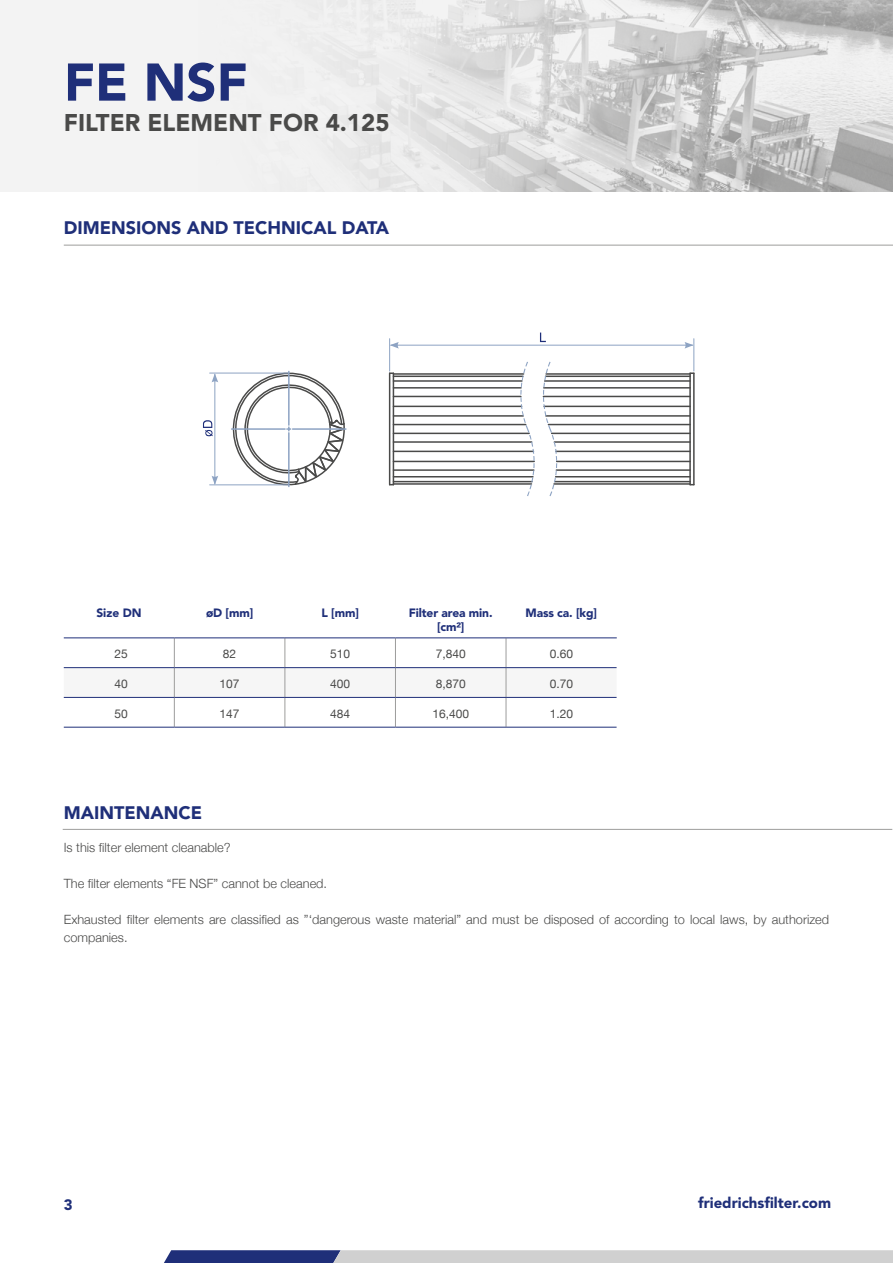
<style>
.page{position:relative;width:893px;height:1263px;background:#fff}
.page>*{position:absolute;margin:0;border:0;box-sizing:border-box;transform-origin:0 0}
.t1{font:900 52.5px "Avenir LT Std";color:#1f2f79}
.t2{font:900 24px "Avenir LT Std";color:#4a4a49}
.t3{font:900 18px "Avenir LT Std";color:#1f2f79}
.t4{font:900 15px "Avenir LT Std";color:#1f2f79}
.t5{font:300 12.75px/18px "Helvetica Neue";color:#4a4a49}
.t6{font:12px "Helvetica Neue";color:#4a4a49}
.t7{font:900 12px/13.5px "Avenir LT Std";letter-spacing:-.01em;color:#1f2f79;text-align:center}
</style>
<div class="page">
<hr style="left:693px;top:373px;width:2px;height:112px;background:#4a4a49">
<hr style="left:689px;top:373px;width:2px;height:112px;background:#4a4a49">
<hr style="left:548px;top:424px;width:142px;height:1px;background:#4a4a49">
<hr style="left:552px;top:433px;width:138px;height:1px;background:#4a4a49">
<hr style="left:546px;top:415px;width:144px;height:2px;background:#4a4a49">
<hr style="left:554px;top:441px;width:136px;height:2px;background:#4a4a49">
<hr style="left:556px;top:451px;width:134px;height:1px;background:#4a4a49">
<hr style="left:544px;top:406px;width:146px;height:1px;background:#4a4a49">
<hr style="left:543px;top:396px;width:147px;height:1px;background:#4a4a49">
<hr style="left:557px;top:461px;width:133px;height:1px;background:#4a4a49">
<hr style="left:544px;top:387px;width:146px;height:2px;background:#4a4a49">
<hr style="left:556px;top:469px;width:134px;height:2px;background:#4a4a49">
<hr style="left:545px;top:380px;width:145px;height:2px;background:#4a4a49">
<hr style="left:556px;top:476px;width:134px;height:1px;background:#4a4a49">
<hr style="left:545px;top:376px;width:145px;height:1px;background:#4a4a49">
<hr style="left:555px;top:481px;width:135px;height:1px;background:#4a4a49">
<hr style="left:546px;top:373px;width:144px;height:2px;background:#4a4a49">
<hr style="left:554px;top:483px;width:136px;height:2px;background:#4a4a49">
<hr style="left:393px;top:373px;width:1px;height:112px;background:#4a4a49">
<hr style="left:389px;top:373px;width:1px;height:112px;background:#4a4a49">
<hr style="left:393px;top:424px;width:133px;height:1px;background:#4a4a49">
<hr style="left:393px;top:433px;width:136px;height:1px;background:#4a4a49">
<hr style="left:393px;top:415px;width:130px;height:2px;background:#4a4a49">
<hr style="left:393px;top:441px;width:139px;height:2px;background:#4a4a49">
<hr style="left:393px;top:451px;width:140px;height:1px;background:#4a4a49">
<hr style="left:393px;top:406px;width:129px;height:1px;background:#4a4a49">
<hr style="left:393px;top:396px;width:128px;height:1px;background:#4a4a49">
<hr style="left:393px;top:461px;width:141px;height:1px;background:#4a4a49">
<hr style="left:393px;top:387px;width:128px;height:2px;background:#4a4a49">
<hr style="left:393px;top:469px;width:141px;height:2px;background:#4a4a49">
<hr style="left:393px;top:380px;width:129px;height:2px;background:#4a4a49">
<hr style="left:393px;top:476px;width:140px;height:1px;background:#4a4a49">
<hr style="left:393px;top:376px;width:130px;height:1px;background:#4a4a49">
<hr style="left:393px;top:481px;width:139px;height:1px;background:#4a4a49">
<hr style="left:393px;top:373px;width:131px;height:2px;background:#4a4a49">
<hr style="left:393px;top:483px;width:138px;height:2px;background:#4a4a49">
<hr style="left:391px;top:345px;width:302px;height:1px;background:#8da3c3">
<svg style="left:684px;top:342px;width:9px;height:7px"></svg>
<svg style="left:390px;top:342px;width:9px;height:7px"></svg>
<svg style="left:540px;top:333px;width:6px;height:9px"></svg>
<hr style="left:389px;top:339px;width:1px;height:32px;background:#8da3c3">
<hr style="left:693px;top:339px;width:1px;height:32px;background:#8da3c3">
<hr style="left:214px;top:374px;width:1px;height:110px;background:#8da3c3">
<svg style="left:212px;top:476px;width:6px;height:8px"></svg>
<svg style="left:212px;top:374px;width:6px;height:8px"></svg>
<svg style="left:203px;top:420px;width:10px;height:16px"></svg>
<hr style="left:210px;top:373px;width:78px;height:1px;background:#8da3c3">
<hr style="left:210px;top:484px;width:78px;height:1px;background:#8da3c3">
<hr style="left:232px;top:428px;width:53px;height:2px;background:#8da3c3">
<svg style="left:233px;top:372px;width:113px;height:114px"></svg>
<hr style="left:288px;top:371px;width:2px;height:54px;background:#8da3c3">
<hr style="left:288px;top:433px;width:2px;height:53px;background:#8da3c3">
<svg style="left:520px;top:362px;width:15px;height:134px"></svg>
<svg style="left:543px;top:362px;width:14px;height:134px"></svg>
<img style="left:0;top:0;width:893px;height:191px">
<svg style="left:164px;top:1250px;width:729px;height:13px;background:#a8acbd"></svg>
<hr style="left:64px;top:245px;width:829px;height:1px;background:#9d9d9c">
<svg style="left:64px;top:638px;width:553px;height:89px"></svg>
<hr style="left:64px;top:637px;width:110px;height:1px;background:#1f2f79">
<hr style="left:64px;top:667px;width:110px;height:1px;background:#1f2f79">
<hr style="left:64px;top:697px;width:110px;height:1px;background:#1f2f79">
<hr style="left:64px;top:727px;width:110px;height:1px;background:#1f2f79">
<hr style="left:174px;top:637px;width:111px;height:1px;background:#1f2f79">
<hr style="left:285px;top:637px;width:110px;height:1px;background:#1f2f79">
<hr style="left:395px;top:637px;width:111px;height:1px;background:#1f2f79">
<hr style="left:506px;top:637px;width:111px;height:1px;background:#1f2f79">
<hr style="left:174px;top:667px;width:111px;height:1px;background:#1f2f79">
<hr style="left:285px;top:667px;width:110px;height:1px;background:#1f2f79">
<hr style="left:395px;top:667px;width:111px;height:1px;background:#1f2f79">
<hr style="left:506px;top:667px;width:111px;height:1px;background:#1f2f79">
<hr style="left:174px;top:697px;width:111px;height:1px;background:#1f2f79">
<hr style="left:285px;top:697px;width:110px;height:1px;background:#1f2f79">
<hr style="left:395px;top:697px;width:111px;height:1px;background:#1f2f79">
<hr style="left:506px;top:697px;width:111px;height:1px;background:#1f2f79">
<hr style="left:174px;top:727px;width:111px;height:1px;background:#1f2f79">
<hr style="left:285px;top:727px;width:110px;height:1px;background:#1f2f79">
<hr style="left:395px;top:727px;width:111px;height:1px;background:#1f2f79">
<hr style="left:506px;top:727px;width:111px;height:1px;background:#1f2f79">
<hr style="left:63px;top:829px;width:829px;height:1px;background:#9d9d9c">
<h1 class="t1" style="left:64px;top:51px;width:185px">FE NSF</h1>
<h2 class="t2" style="left:64px;top:108px;width:327px">FILTER ELEMENT FOR 4.125</h2>
<h3 class="t3" style="left:64px;top:217px;width:327px">DIMENSIONS AND TECHNICAL DATA</h3>
<p class="t7" style="left:96px;top:606px;width:47px">Size DN</p>
<p class="t7" style="left:206px;top:606px;width:49px">øD [mm]</p>
<p class="t7" style="left:321px;top:606px;width:39px">L [mm]</p>
<p class="t7" style="left:409px;top:606px;width:85px">Filter area min. [cm²]</p>
<p class="t7" style="left:525px;top:606px;width:73px">Mass ca. [kg]</p>
<p class="t6" style="left:114px;top:645px;width:15px">25</p>
<p class="t6" style="left:223px;top:645px;width:15px">82</p>
<p class="t6" style="left:330px;top:645px;width:22px">510</p>
<p class="t6" style="left:436px;top:645px;width:32px">7,840</p>
<p class="t6" style="left:550px;top:645px;width:25px">0.60</p>
<p class="t6" style="left:114px;top:675px;width:15px">40</p>
<p class="t6" style="left:220px;top:675px;width:22px">107</p>
<p class="t6" style="left:330px;top:675px;width:22px">400</p>
<p class="t6" style="left:436px;top:675px;width:32px">8,870</p>
<p class="t6" style="left:550px;top:675px;width:25px">0.70</p>
<p class="t6" style="left:114px;top:705px;width:15px">50</p>
<p class="t6" style="left:220px;top:705px;width:22px">147</p>
<p class="t6" style="left:330px;top:705px;width:22px">484</p>
<p class="t6" style="left:432px;top:705px;width:38px">16,400</p>
<p class="t6" style="left:550px;top:705px;width:25px">1.20</p>
<h3 class="t3" style="left:64px;top:801px;width:140px">MAINTENANCE</h3>
<p class="t5" style="left:64px;top:838px;width:168px">Is this filter element cleanable?</p>
<p class="t5" style="left:64px;top:874px;width:265px">The filter elements “FE NSF” cannot be cleaned.</p>
<p class="t5" style="left:64px;top:910px;width:767px">Exhausted filter elements are classified as ”‘dangerous waste material” and must be disposed of according to local laws, by authorized companies.</p>
<p class="t4" style="left:64px;top:1195px;width:10px">3</p>
<p class="t4" style="left:698px;top:1194px;width:135px">friedrichsfilter.com</p>
</div>
